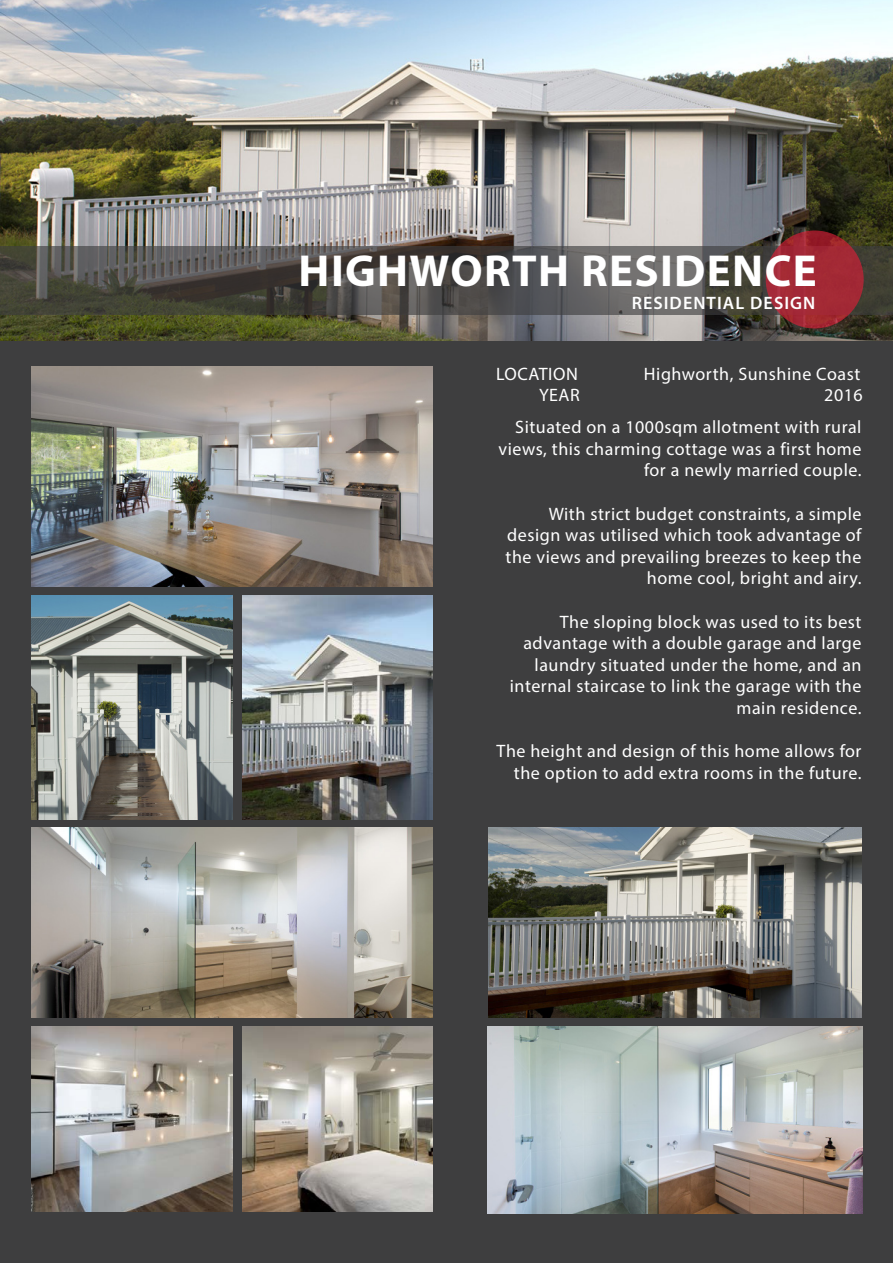
<style>
.page{position:relative;width:893px;height:1263px;background:#fff}
.page>*{position:absolute;margin:0;border:0;box-sizing:border-box;transform-origin:0 0}
.t1{font:700 45px "Myriad Pro";letter-spacing:.03em;color:#fff}
.t2{font:18px/21.6px "Myriad Pro";letter-spacing:.03em;color:#fff;text-align:right}
.t3{font:600 18px "Myriad Pro";letter-spacing:.06em;color:#fff}
</style>
<div class="page">
<div style="left:0;top:340px;width:893px;height:923px;background:#3e3e3f"></div>
<img style="left:0;top:0;width:893px;height:340px">
<img style="left:32px;top:366px;width:400px;height:221px">
<img style="left:488px;top:827px;width:374px;height:190px">
<img style="left:32px;top:827px;width:400px;height:190px">
<img style="left:487px;top:1027px;width:375px;height:186px">
<img style="left:32px;top:1027px;width:200px;height:185px">
<img style="left:242px;top:1027px;width:190px;height:185px">
<img style="left:242px;top:595px;width:190px;height:224px">
<img style="left:32px;top:595px;width:200px;height:224px">
<svg style="left:0;top:247px;width:893px;height:68px"></svg>
<svg style="left:766px;top:230px;width:98px;height:98px;fill:#a32935"></svg>
<p class="t1" style="left:299px;top:242px;width:520px">HIGHWORTH RESIDENCE</p>
<p class="t3" style="left:632px;top:292px;width:185px">RESIDENTIAL DESIGN</p>
<p class="t2" style="left:496px;top:363px;width:83px">LOCATION</p>
<p class="t2" style="left:644px;top:363px;width:218px">Highworth, Sunshine Coast</p>
<p class="t2" style="left:539px;top:384px;width:42px">YEAR</p>
<p class="t2" style="left:824px;top:384px;width:40px">2016</p>
<p class="t2" style="left:499px;top:416px;width:364px">Situated on a 1000sqm allotment with rural views, this charming cottage was a first home for a newly married couple.</p>
<p class="t2" style="left:506px;top:502px;width:357px">With strict budget constraints, a simple design was utilised which took advantage of the views and prevailing breezes to keep the home cool, bright and airy.</p>
<p class="t2" style="left:510px;top:610px;width:353px">The sloping block was used to its best advantage with a double garage and large laundry situated under the home, and an internal staircase to link the garage with the main residence.</p>
<p class="t2" style="left:497px;top:740px;width:366px">The height and design of this home allows for the option to add extra rooms in the future.</p>
</div>
